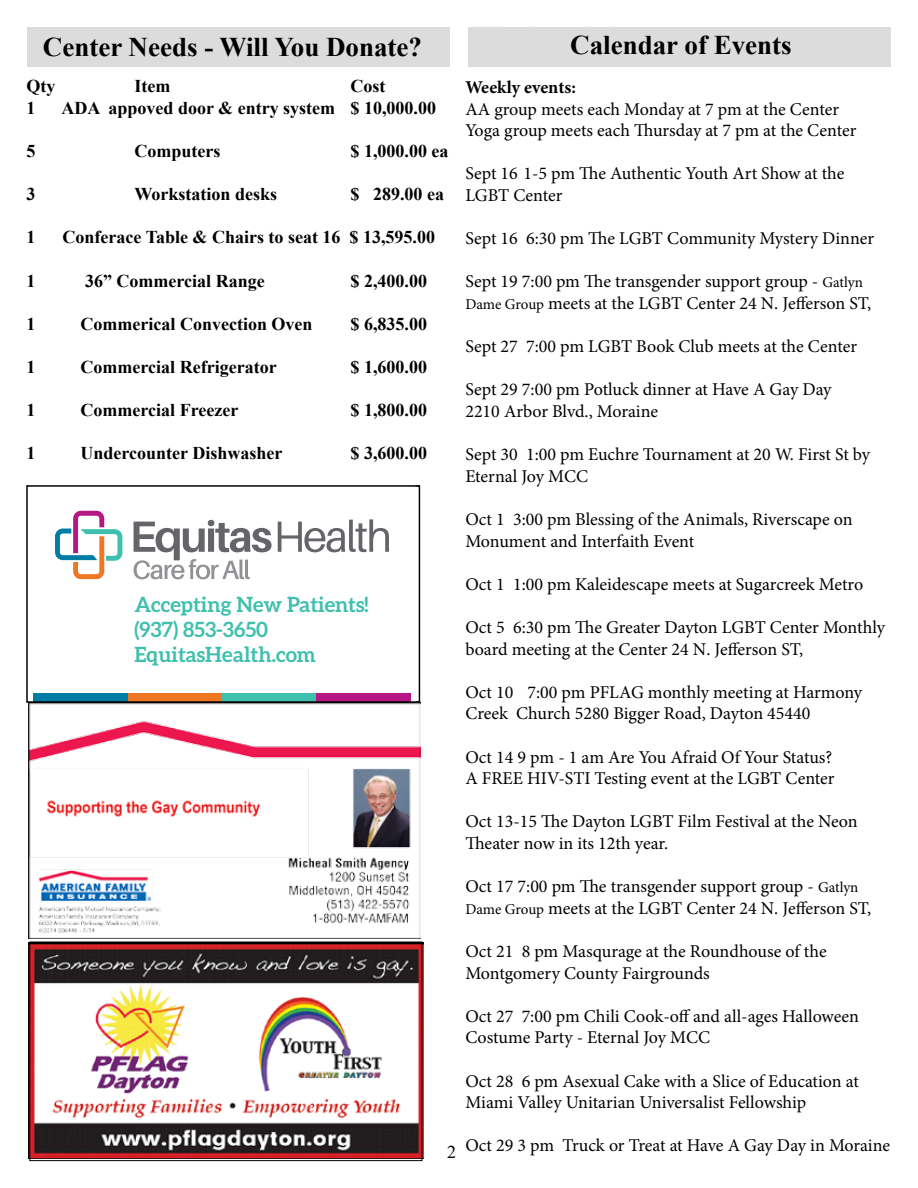
<style>
.page{position:relative;width:918px;height:1188px;background:#fff}
.page>*{position:absolute;margin:0;border:0;box-sizing:border-box;transform-origin:0 0}
.t1{font:700 27px "Times New Roman";color:#000}
.t2{font:700 21px/25.2px "Aleo";color:#3fbfad}
.t3{font:18px/21.6px "Minion Pro";color:#000}
.t4{font:700 18px "Times New Roman";color:#000}
.t5{font:700 18px "Minion Pro";color:#000}
.t6{font:18px "Times New Roman";color:#000}
.s1{font-size:15px}
</style>
<div class="page">
<img style="left:28px;top:943px;width:396px;height:216px">
<div style="left:468px;top:27px;width:423px;height:39px;background:#dcdcdc"></div>
<div style="left:29px;top:942px;width:393px;height:219px;border:1px solid #000"></div>
<img style="left:28px;top:703px;width:392px;height:236px">
<svg style="left:55px;top:511px;width:67px;height:68px"></svg>
<svg style="left:134px;top:519px;width:255px;height:60px"></svg>
<div style="left:222px;top:693px;width:94px;height:9px;background:#3fbfad"></div>
<div style="left:128px;top:693px;width:94px;height:9px;background:#ef7622"></div>
<div style="left:316px;top:693px;width:95px;height:9px;background:#b51783"></div>
<div style="left:33px;top:693px;width:95px;height:9px;background:#007da4"></div>
<svg style="left:28px;top:703px;width:6px;height:9px"></svg>
<svg style="left:410px;top:701px;width:11px;height:11px"></svg>
<div style="left:26px;top:485px;width:394px;height:218px;border:2px solid #000"></div>
<div style="left:27px;top:28px;width:423px;height:39px;background:#dcdcdc"></div>
<h1 class="t1" style="left:43px;top:27px;width:381px">Center Needs - Will You Donate?</h1>
<p class="t4" style="left:27px;top:73px;width:30px">Qty</p>
<p class="t4" style="left:135px;top:73px;width:37px">Item</p>
<p class="t4" style="left:351px;top:73px;width:36px">Cost</p>
<p class="t4" style="left:27px;top:95px;width:10px">1</p>
<p class="t4" style="left:62px;top:95px;width:376px">ADA appoved door &amp; entry system $ 10,000.00</p>
<p class="t4" style="left:27px;top:138px;width:10px">5</p>
<p class="t4" style="left:135px;top:138px;width:87px">Computers</p>
<p class="t4" style="left:351px;top:138px;width:99px">$ 1,000.00 ea</p>
<p class="t4" style="left:27px;top:181px;width:10px">3</p>
<p class="t4" style="left:135px;top:181px;width:144px">Workstation desks</p>
<p class="t4" style="left:351px;top:181px;width:95px">$ 289.00 ea</p>
<p class="t4" style="left:27px;top:224px;width:10px">1</p>
<p class="t4" style="left:63px;top:224px;width:374px">Conferace Table &amp; Chairs to seat 16 $ 13,595.00</p>
<p class="t4" style="left:27px;top:268px;width:10px">1</p>
<p class="t4" style="left:85px;top:268px;width:181px">36” Commercial Range</p>
<p class="t4" style="left:351px;top:268px;width:78px">$ 2,400.00</p>
<p class="t4" style="left:27px;top:311px;width:10px">1</p>
<p class="t4" style="left:81px;top:311px;width:233px">Commerical Convection Oven</p>
<p class="t4" style="left:351px;top:311px;width:78px">$ 6,835.00</p>
<p class="t4" style="left:27px;top:354px;width:10px">1</p>
<p class="t4" style="left:81px;top:354px;width:198px">Commercial Refrigerator</p>
<p class="t4" style="left:351px;top:354px;width:78px">$ 1,600.00</p>
<p class="t4" style="left:27px;top:397px;width:10px">1</p>
<p class="t4" style="left:81px;top:397px;width:159px">Commercial Freezer</p>
<p class="t4" style="left:351px;top:397px;width:78px">$ 1,800.00</p>
<p class="t4" style="left:27px;top:440px;width:10px">1</p>
<p class="t4" style="left:81px;top:440px;width:203px">Undercounter Dishwasher</p>
<p class="t4" style="left:351px;top:440px;width:78px">$ 3,600.00</p>
<p class="t2" style="left:135px;top:591px;width:235px">Accepting New Patients! (937) 853-3650<br>EquitasHealth.com</p>
<p class="t6" style="left:447px;top:1140px;width:10px">2</p>
<h1 class="t1" style="left:570px;top:26px;width:223px">Calendar of Events</h1>
<p class="t5" style="left:465px;top:75px;width:112px">Weekly events:</p>
<p class="t3" style="left:465px;top:98px;width:393px">AA group meets each Monday at 7 pm at the Center<br>Yoga group meets each Thursday at 7 pm at the Center</p>
<p class="t3" style="left:465px;top:163px;width:381px">Sept 16 1-5 pm The Authentic Youth Art Show at the<br>LGBT Center</p>
<p class="t3" style="left:465px;top:228px;width:410px">Sept 16 6:30 pm The LGBT Community Mystery Dinner</p>
<p class="t3" style="left:465px;top:271px;width:407px">Sept 19 7:00 pm The transgender support group - <span class="s1">Gatlyn<br>Dame Group</span> meets at the LGBT Center 24 N. Jefferson ST,</p>
<p class="t3" style="left:465px;top:336px;width:393px">Sept 27 7:00 pm LGBT Book Club meets at the Center</p>
<p class="t3" style="left:465px;top:379px;width:368px">Sept 29 7:00 pm Potluck dinner at Have A Gay Day<br>2210 Arbor Blvd., Moraine</p>
<p class="t3" style="left:465px;top:444px;width:406px">Sept 30 1:00 pm Euchre Tournament at 20 W. First St by<br>Eternal Joy MCC</p>
<p class="t3" style="left:465px;top:509px;width:389px">Oct 1 3:00 pm Blessing of the Animals, Riverscape on<br>Monument and Interfaith Event</p>
<p class="t3" style="left:465px;top:573px;width:399px">Oct 1 1:00 pm Kaleidescape meets at Sugarcreek Metro</p>
<p class="t3" style="left:465px;top:617px;width:421px">Oct 5 6:30 pm The Greater Dayton LGBT Center Monthly board meeting at the Center 24 N. Jefferson ST,</p>
<p class="t3" style="left:465px;top:681px;width:398px">Oct 10 7:00 pm PFLAG monthly meeting at Harmony<br>Creek Church 5280 Bigger Road, Dayton 45440</p>
<p class="t3" style="left:465px;top:746px;width:371px">Oct 14 9 pm - 1 am Are You Afraid Of Your Status?<br>A FREE HIV-STI Testing event at the LGBT Center</p>
<p class="t3" style="left:465px;top:811px;width:394px">Oct 13-15 The Dayton LGBT Film Festival at the Neon<br>Theater now in its 12th year.</p>
<p class="t3" style="left:465px;top:876px;width:407px">Oct 17 7:00 pm The transgender support group - <span class="s1">Gatlyn<br>Dame Group</span> meets at the LGBT Center 24 N. Jefferson ST,</p>
<p class="t3" style="left:465px;top:941px;width:363px">Oct 21 8 pm Masqurage at the Roundhouse of the<br>Montgomery County Fairgrounds</p>
<p class="t3" style="left:465px;top:1005px;width:395px">Oct 27 7:00 pm Chili Cook-off and all-ages Halloween<br>Costume Party - Eternal Joy MCC</p>
<p class="t3" style="left:465px;top:1070px;width:395px">Oct 28 6 pm Asexual Cake with a Slice of Education at<br>Miami Valley Unitarian Universalist Fellowship</p>
<p class="t3" style="left:465px;top:1135px;width:426px">Oct 29 3 pm Truck or Treat at Have A Gay Day in Moraine</p>
</div>
